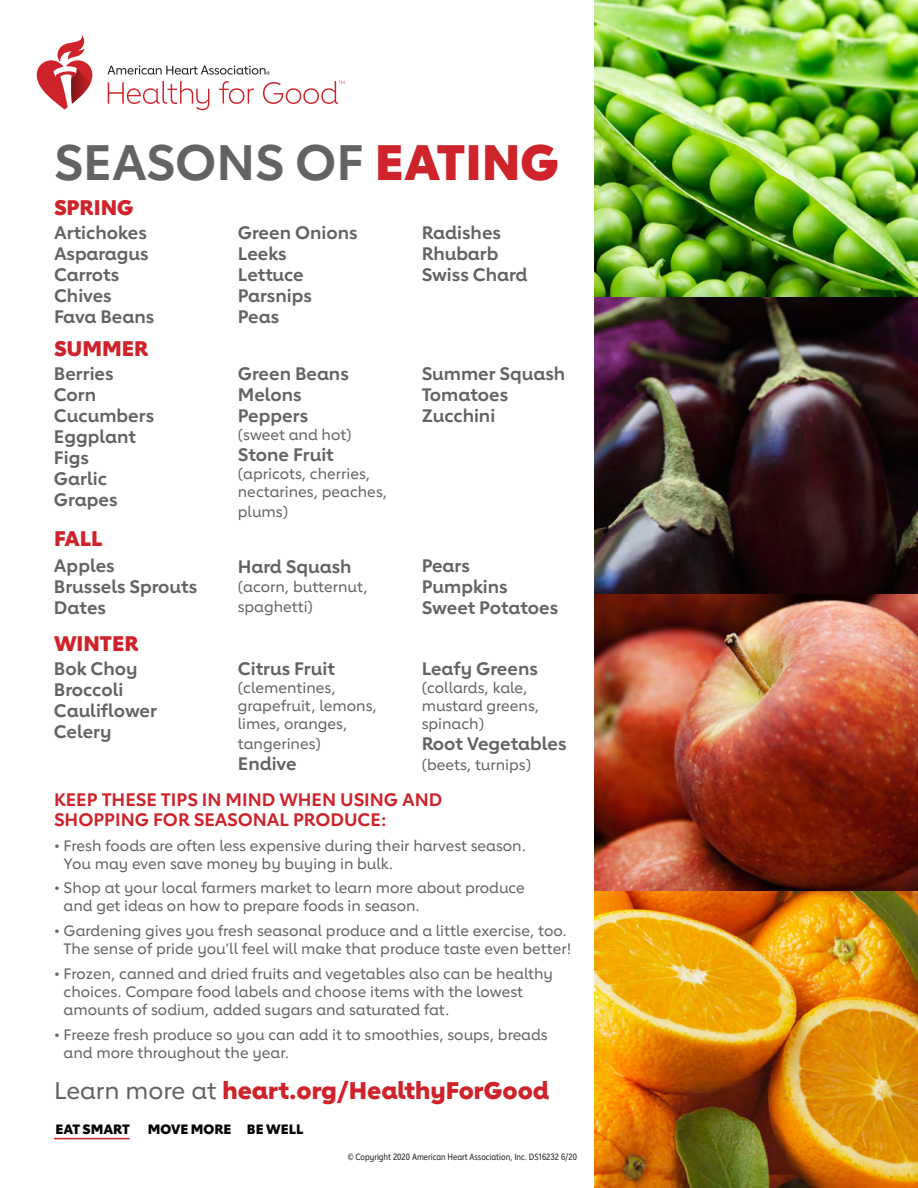
<style>
.page{position:relative;width:918px;height:1188px;background:#fff}
.page>*{position:absolute;margin:0;border:0;box-sizing:border-box;transform-origin:0 0}
.Title_3{font:700 49.5px "Lub Dub";color:#636366}
.CTA{font:800 24px "Lub Dub";color:#ce232a}
.Point{font:800 21px "Lub Dub";color:#ce232a}
.Text{font:700 18px/21px "Lub Dub";color:#636366}
.t1{font:700 18px/19.5px "Lub Dub";color:#ce232a}
.Text-2{font:500 15px/18px "Lub Dub";color:#636366}
.Point-2{font:800 13.5px "Lub Dub";color:#040503}
.t2{font:9px "Lub Dub Condensed";color:#231f20}
.s1{font-weight:800;color:#ce232a}
.s2{font-weight:500;color:#636366}
</style>
<div class="page">
<img style="left:594px;top:0;width:324px;height:1188px">
<svg style="left:37px;top:35px;width:56px;height:75px"></svg>
<svg style="left:108px;top:81px;width:101px;height:29px"></svg>
<svg style="left:219px;top:81px;width:35px;height:23px"></svg>
<svg style="left:263px;top:81px;width:82px;height:23px"></svg>
<svg style="left:107px;top:66px;width:163px;height:9px"></svg>
<hr style="left:54px;top:1138px;width:76px;height:1px;background:#ce232a">
<h1 class="Title_3" style="left:54px;top:133px;width:507px">SEASONS OF <span class="s1">EATING</span></h1>
<h2 class="Point" style="left:54px;top:195px;width:81px">SPRING</h2>
<p class="Text" style="left:54px;top:222px;width:102px">Artichokes<br>Asparagus<br>Carrots<br>Chives<br>Fava Beans</p>
<p class="Text" style="left:238px;top:222px;width:121px">Green Onions<br>Leeks<br>Lettuce<br>Parsnips<br>Peas</p>
<p class="Text" style="left:422px;top:222px;width:107px">Radishes<br>Rhubarb<br>Swiss Chard</p>
<h2 class="Point" style="left:54px;top:336px;width:96px">SUMMER</h2>
<p class="Text" style="left:54px;top:363px;width:102px">Berries<br>Corn<br>Cucumbers<br>Eggplant<br>Figs<br>Garlic<br>Grapes</p>
<p class="Text" style="left:238px;top:363px;width:113px">Green Beans<br>Melons<br>Peppers</p>
<p class="Text-2" style="left:238px;top:426px;width:115px">(sweet and hot)</p>
<p class="Text" style="left:238px;top:444px;width:98px">Stone Fruit</p>
<p class="Text-2" style="left:238px;top:465px;width:151px">(apricots, cherries, nectarines, peaches,</p>
<p class="Text-2" style="left:238px;top:502px;width:52px">plums)</p>
<h2 class="Point" style="left:54px;top:526px;width:50px">FALL</h2>
<p class="Text" style="left:54px;top:555px;width:145px">Apples<br>Brussels Sprouts<br>Dates</p>
<p class="Text" style="left:238px;top:556px;width:115px">Hard Squash</p>
<p class="Text-2" style="left:238px;top:577px;width:132px;line-height:19.5px">(acorn, butternut, spaghetti)</p>
<h2 class="Point" style="left:54px;top:630px;width:86px">WINTER</h2>
<p class="Text" style="left:422px;top:363px;width:145px">Summer Squash<br>Tomatoes<br>Zucchini</p>
<p class="Text" style="left:422px;top:555px;width:138px">Pears<br>Pumpkins<br>Sweet Potatoes</p>
<p class="Text" style="left:54px;top:658px;width:105px">Bok Choy<br>Broccoli<br>Cauliflower<br>Celery</p>
<p class="Text" style="left:238px;top:658px;width:99px">Citrus Fruit</p>
<p class="Text" style="left:422px;top:658px;width:118px">Leafy Greens</p>
<p class="Text-2" style="left:422px;top:679px;width:119px">(collards, kale, mustard greens, spinach)</p>
<p class="Text" style="left:422px;top:733px;width:146px">Root Vegetables</p>
<p class="Text-2" style="left:422px;top:755px;width:111px">(beets, turnips)</p>
<p class="t1" style="left:54px;top:790px;width:390px">KEEP THESE TIPS IN MIND WHEN USING AND<br>SHOPPING FOR SEASONAL PRODUCE:</p>
<p class="Text-2" style="left:64px;top:836px;width:464px;text-indent:-10px">• Fresh foods are often less expensive during their harvest season.<br>You may even save money by buying in bulk.</p>
<p class="Text-2" style="left:64px;top:879px;width:463px;text-indent:-10px">• Shop at your local farmers market to learn more about produce and get ideas on how to prepare foods in season.</p>
<p class="Text-2" style="left:64px;top:922px;width:509px;text-indent:-10px">• Gardening gives you fresh seasonal produce and a little exercise, too.<br>The sense of pride you’ll feel will make that produce taste even better!</p>
<p class="Text-2" style="left:64px;top:964px;width:491px;text-indent:-10px">• Frozen, canned and dried fruits and vegetables also can be healthy choices. Compare food labels and choose items with the lowest amounts of sodium, added sugars and saturated fat.</p>
<p class="Text-2" style="left:64px;top:1025px;width:486px;text-indent:-10px">• Freeze fresh produce so you can add it to smoothies, soups, breads and more throughout the year.</p>
<p class="Text-2" style="left:238px;top:679px;width:141px">(clementines, grapefruit, lemons, limes, oranges,</p>
<p class="Text-2" style="left:238px;top:734px;width:85px">tangerines)</p>
<p class="Text" style="left:238px;top:752px;width:60px">Endive</p>
<p class="CTA" style="left:54px;top:1075px;width:497px"><span class="s2">Learn more at</span> heart.org/HealthyForGood</p>
<h2 class="Point-2" style="left:55px;top:1121px;width:76px">EAT SMART</h2>
<h2 class="Point-2" style="left:148px;top:1121px;width:157px">MOVE MORE BE WELL</h2>
<p class="t2" style="left:348px;top:1152px;width:231px">© Copyright 2020 American Heart Association, Inc. DS16232 6/20</p>
</div>
